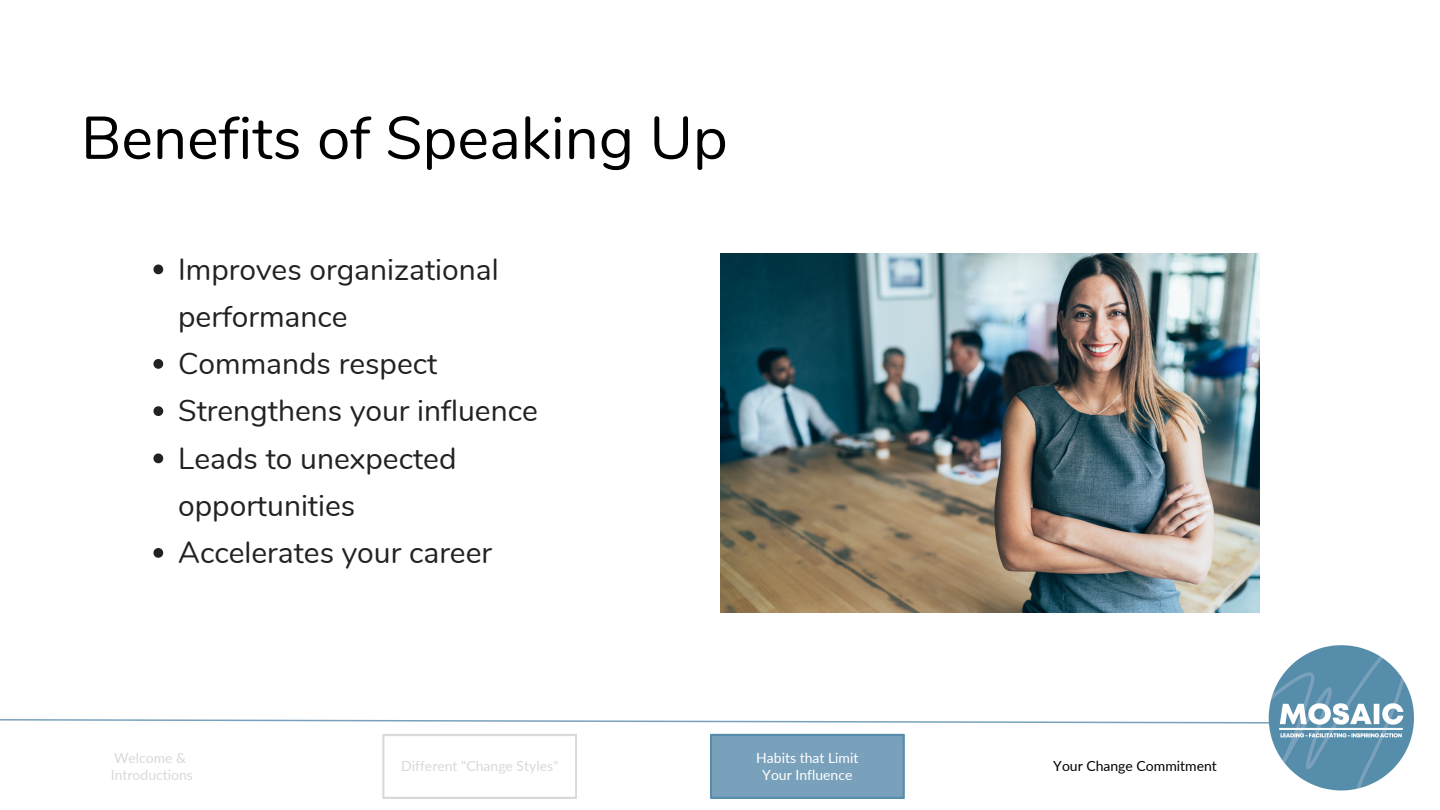
<style>
.page{position:relative;width:1440px;height:810px;background:#fff}
.page>*{position:absolute;margin:0;border:0;box-sizing:border-box;transform-origin:0 0}
.t1{font:60px "Nunito";color:#000}
.t2{font:30px/47.2px "Nunito";color:#222}
.t3{font:14px "Lato";color:#d9d9d9}
.t4{font:14px "Lato";color:#fff}
.t5{font:14px "Lato";color:#000}
</style>
<div class="page">
<svg style="left:153px;top:265px;width:10px;height:9px"></svg>
<svg style="left:153px;top:359px;width:10px;height:10px"></svg>
<svg style="left:153px;top:406px;width:10px;height:10px"></svg>
<svg style="left:153px;top:454px;width:10px;height:9px"></svg>
<svg style="left:153px;top:548px;width:10px;height:10px"></svg>
<img style="left:721px;top:253px;width:539px;height:360px">
<svg style="left:0;top:719px;width:1263px;height:5px"></svg>
<img style="left:1263px;top:645px;width:151px;height:146px">
<svg style="left:710px;top:734px;width:195px;height:65px;background:#769fb9"></svg>
<svg style="left:382px;top:734px;width:195px;height:65px"></svg>
<p class="t1" style="left:81px;top:98px;width:648px">Benefits of Speaking Up</p>
<p class="t2" style="left:178px;top:246px;width:322px">Improves organizational performance</p>
<p class="t2" style="left:178px;top:341px;width:261px">Commands respect</p>
<p class="t2" style="left:178px;top:388px;width:361px">Strengthens your influence</p>
<p class="t2" style="left:178px;top:435px;width:280px">Leads to unexpected opportunities</p>
<p class="t2" style="left:178px;top:530px;width:315px">Accelerates your career</p>
<p class="t3" style="left:114px;top:749px;width:74px">Welcome &amp;</p>
<p class="t3" style="left:111px;top:766px;width:84px">Introductions</p>
<p class="t3" style="left:401px;top:758px;width:159px">Different "Change Styles"</p>
<p class="t4" style="left:756px;top:749px;width:104px">Habits that Limit</p>
<p class="t4" style="left:762px;top:766px;width:92px">Your Influence</p>
<p class="t5" style="left:1053px;top:758px;width:165px">Your Change Commitment</p>
</div>
